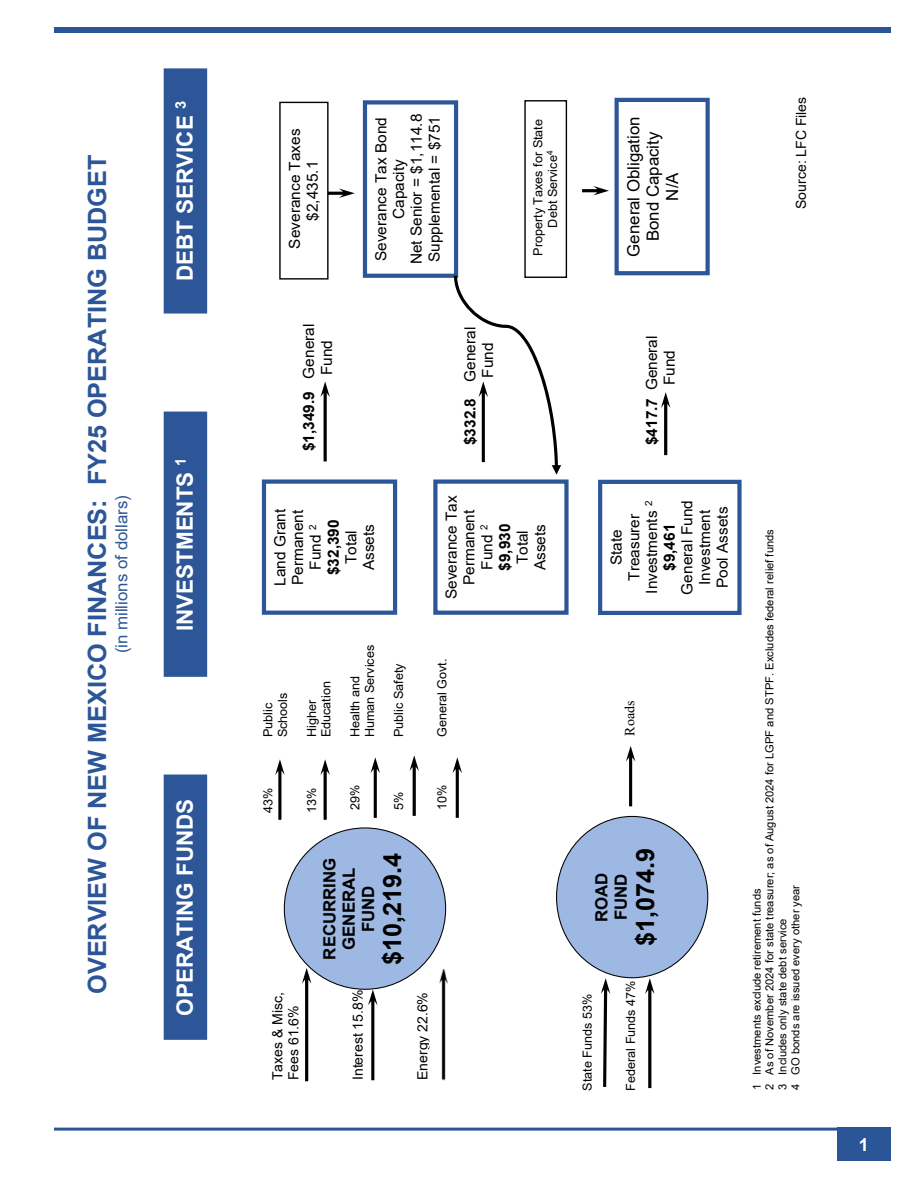
<style>
.page{position:relative;width:918px;height:1188px;background:#fff}
.page>*{position:absolute;margin:0;border:0;box-sizing:border-box;transform-origin:0 0}
.t1{font:700 25.2px "Arial";color:#2c5697}
.t2{font:700 25.2px "Arial";color:#000}
.t3{font:700 22.5px "Arial";color:#fff}
.t4{font:700 18px "Arial";color:#fff}
.t5{font:16.8px/19.4px "Arial";color:#000;text-align:center}
.t6{font:700 16.8px/19.4px "Arial";color:#000}
.t7{font:16.8px "Arial";color:#2c5697}
.t8{font:15.45px/17.7px "Arial";color:#000;text-align:center}
.t9{font:14.1px/16px "Arial";color:#000}
.t10{font:14.1px "Times New Roman";color:#000}
.t11{font:12.6px/14.4px "Arial";letter-spacing:-.005em;color:#000}
.t12{font:11.25px/12.9px "Arial";color:#000}
.s1{font-weight:700}
</style>
<div class="page">
<div style="left:837px;top:1128px;width:54px;height:33px;background:#2a5698"></div>
<hr style="left:54px;top:1128px;width:837px;height:3px;background:#2a5698">
<div style="left:54px;top:27px;width:837px;height:6px;background:#2a5698"></div>
<div style="left:557px;top:816px;width:151px;height:162px;background:#9db8e3;border-radius:50%"></div>
<div style="left:165px;top:776px;width:41px;height:262px;background:#2c5697"></div>
<div style="left:164px;top:775px;width:43px;height:265px;border:3px solid #2c5697"></div>
<div style="left:165px;top:413px;width:41px;height:262px;background:#2c5697"></div>
<div style="left:164px;top:412px;width:43px;height:265px;border:3px solid #2c5697"></div>
<div style="left:165px;top:70px;width:41px;height:242px;background:#2c5697"></div>
<div style="left:164px;top:68px;width:43px;height:246px;border:3px solid #2c5697"></div>
<div style="left:262px;top:480px;width:135px;height:135px;border:4px solid #2c5697"></div>
<div style="left:433px;top:480px;width:136px;height:135px;border:4px solid #2c5697"></div>
<div style="left:598px;top:480px;width:144px;height:135px;border:4px solid #2c5697"></div>
<div style="left:284px;top:828px;width:162px;height:161px;background:#9db8e3;border-radius:50%"></div>
<img style="left:439px;top:969px;width:9px;height:111px">
<svg style="left:302px;top:968px;width:9px;height:113px"></svg>
<svg style="left:368px;top:990px;width:10px;height:90px"></svg>
<svg style="left:601px;top:978px;width:9px;height:109px"></svg>
<svg style="left:320px;top:759px;width:10px;height:61px"></svg>
<svg style="left:661px;top:392px;width:9px;height:63px"></svg>
<svg style="left:320px;top:381px;width:10px;height:80px"></svg>
<svg style="left:626px;top:746px;width:9px;height:60px"></svg>
<div style="left:363px;top:100px;width:95px;height:178px;border:4px solid #2c5697"></div>
<svg style="left:645px;top:978px;width:10px;height:110px"></svg>
<svg style="left:371px;top:757px;width:9px;height:61px"></svg>
<svg style="left:410px;top:755px;width:9px;height:61px"></svg>
<svg style="left:453px;top:757px;width:9px;height:61px"></svg>
<svg style="left:275px;top:759px;width:10px;height:61px"></svg>
<svg style="left:329px;top:189px;width:26px;height:9px"></svg>
<div style="left:279px;top:102px;width:50px;height:178px;border:1px solid #000"></div>
<svg style="left:454px;top:276px;width:107px;height:199px"></svg>
<div style="left:615px;top:98px;width:95px;height:177px;border:4px solid #2c5697"></div>
<svg style="left:582px;top:186px;width:27px;height:9px"></svg>
<div style="left:524px;top:100px;width:43px;height:178px;border:1px solid #000"></div>
<h1 class="t1" style="left:80px;top:994px;width:841px;rotate:-90deg">OVERVIEW OF NEW MEXICO FINANCES: FY25 OPERATING BUDGET</h1>
<p class="t7" style="left:110px;top:653px;width:159px;rotate:-90deg">(in millions of dollars)</p>
<h2 class="t3" style="left:169px;top:281px;width:182px;rotate:-90deg">DEBT SERVICE <sup>3</sup></h2>
<h2 class="t3" style="left:169px;top:631px;width:175px;rotate:-90deg">INVESTMENTS <sup>1</sup></h2>
<h2 class="t3" style="left:169px;top:1016px;width:218px;rotate:-90deg">OPERATING FUNDS</h2>
<p class="t8" style="left:372px;top:264px;width:152px;rotate:-90deg">Severance Tax Bond<br>Capacity<br>Net Senior = $1,114.8<br>Supplemental = $751</p>
<p class="t8" style="left:286px;top:249px;width:121px;rotate:-90deg">Severance Taxes $2,435.1</p>
<p class="t5" style="left:624px;top:257px;width:142px;rotate:-90deg">General Obligation<br>Bond Capacity<br>N/A</p>
<p class="t11" style="left:531px;top:256px;width:138px;text-align:center;rotate:-90deg">Property Taxes for State<br>Debt Service<sup>4</sup></p>
<p class="t9" style="left:793px;top:209px;width:114px;rotate:-90deg">Source: LFC Files</p>
<p class="t8" style="left:300px;top:375px;width:53px;text-align:left;text-indent:-76px;rotate:-90deg"><span class="s1">$1,349.9</span> General<br>Fund</p>
<p class="t8" style="left:271px;top:586px;width:79px;rotate:-90deg">Land Grant<br>Permanent<br>Fund <sup>2 </sup><span class="s1">$32,390</span></p>
<p class="t8" style="left:342px;top:570px;width:48px;rotate:-90deg">Total<br>Assets</p>
<p class="t11" style="left:261px;top:737px;width:46px;rotate:-90deg">Public<br>Schools</p>
<p class="t11" style="left:261px;top:813px;width:27px;rotate:-90deg">43%</p>
<p class="t11" style="left:304px;top:737px;width:57px;rotate:-90deg">Higher<br>Education</p>
<p class="t11" style="left:348px;top:737px;width:94px;rotate:-90deg">Health and<br>Human Services</p>
<p class="t11" style="left:391px;top:737px;width:75px;rotate:-90deg">Public Safety</p>
<p class="t11" style="left:304px;top:813px;width:27px;rotate:-90deg">13%</p>
<p class="t11" style="left:348px;top:810px;width:27px;rotate:-90deg">29%</p>
<p class="t11" style="left:391px;top:810px;width:20px;rotate:-90deg">5%</p>
<p class="t6" style="left:320px;top:960px;width:103px;text-align:center;rotate:-90deg">RECURRING<br>GENERAL<br>FUND</p>
<h1 class="t2" style="left:375px;top:965px;width:114px;rotate:-90deg">$10,219.4</h1>
<p class="t8" style="left:461px;top:378px;width:52px;text-align:left;text-indent:-68px;rotate:-90deg"><span class="s1">$332.8</span> General<br>Fund</p>
<p class="t8" style="left:643px;top:385px;width:51px;text-align:left;text-indent:-60px;rotate:-90deg"><span class="s1">$417.7</span> General<br>Fund</p>
<p class="t8" style="left:443px;top:599px;width:105px;rotate:-90deg">Severance Tax<br>Permanent<br>Fund <sup>2<br></sup><span class="s1">$9,930</span></p>
<p class="t8" style="left:513px;top:570px;width:48px;rotate:-90deg">Total<br>Assets</p>
<p class="t11" style="left:435px;top:737px;width:80px;rotate:-90deg">General Govt.</p>
<p class="t11" style="left:435px;top:810px;width:27px;rotate:-90deg">10%</p>
<p class="t8" style="left:607px;top:594px;width:94px;rotate:-90deg">State<br>Treasurer<br>Investments <sup>2 </sup><span class="s1">$9,461</span></p>
<p class="t8" style="left:678px;top:595px;width:96px;rotate:-90deg">General Fund<br>Investment<br>Pool Assets</p>
<p class="t10" style="left:620px;top:736px;width:37px;rotate:-90deg">Roads</p>
<h1 class="t2" style="left:627px;top:946px;width:100px;rotate:-90deg">$1,074.9</h1>
<p class="t6" style="left:592px;top:922px;width:51px;rotate:-90deg">ROAD<br>FUND</p>
<p class="t9" style="left:269px;top:1080px;width:89px;rotate:-90deg">Taxes &amp; Misc,<br>Fees 61.6%</p>
<p class="t9" style="left:350px;top:1080px;width:92px;rotate:-90deg">Interest 15.8%</p>
<p class="t9" style="left:414px;top:1080px;width:90px;rotate:-90deg">Energy 22.6%</p>
<p class="t11" style="left:580px;top:1091px;width:98px;rotate:-90deg">State Funds 53%</p>
<p class="t11" style="left:624px;top:1091px;width:111px;rotate:-90deg">Federal Funds 47%</p>
<p class="t12" style="left:750px;top:1090px;width:563px;rotate:-90deg">1 Investments exclude retirement funds<br>2 As of November 2024 for state treasurer; as of August 2024 for LGPF and STPF. Excludes federal relief funds 3 Includes only state debt service<br>4 GO bonds are issued every other year</p>
<p class="t4" style="left:859px;top:1132px;width:12px">1</p>
</div>
